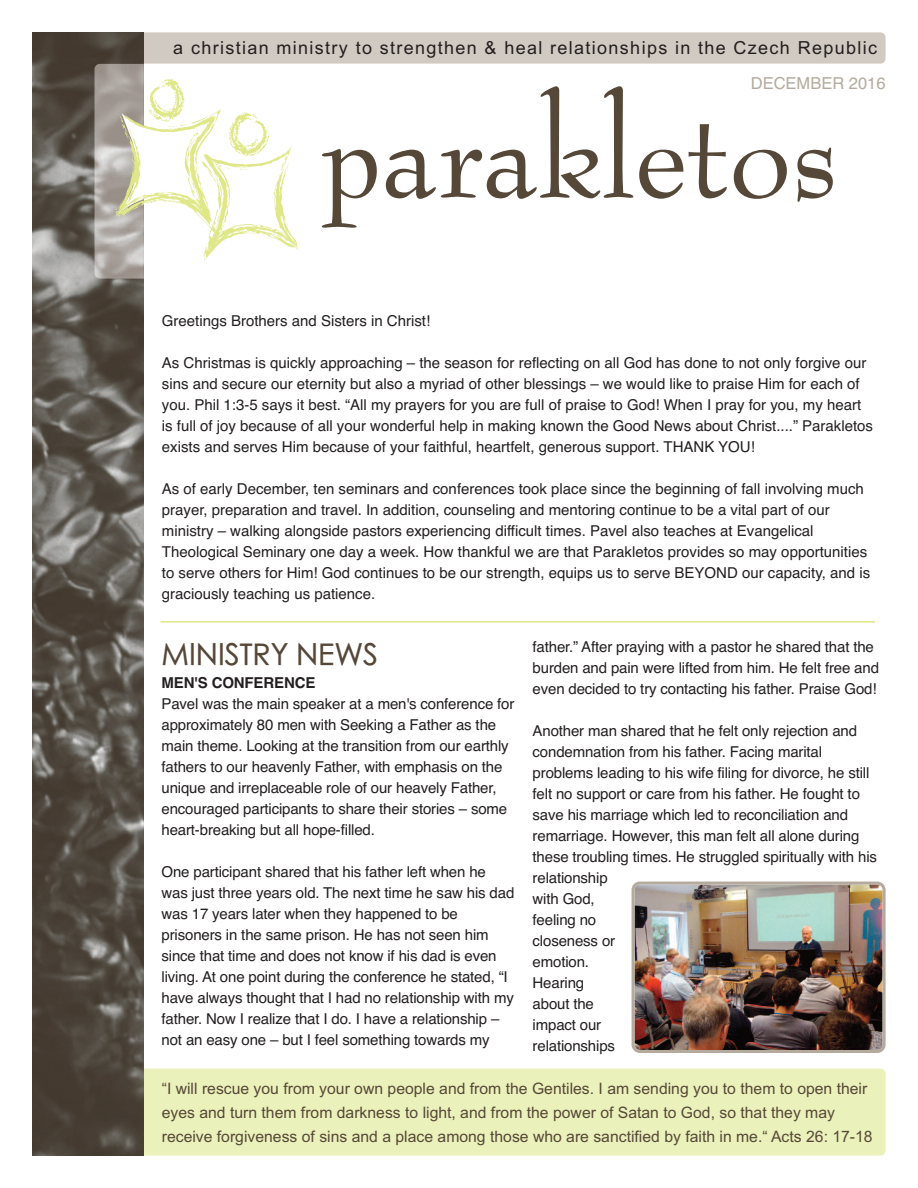
<style>
.page{position:relative;width:918px;height:1188px;background:#fff}
.page>*{position:absolute;margin:0;border:0;box-sizing:border-box;transform-origin:0 0}
.t1{font:500 30px "ST Heiti TC";color:#564838}
.t2{font:18px "Arial";letter-spacing:.075em;color:#231f20}
.t3{font:16.5px "Helvetica";color:#b4aa9e}
.t4{font:15.75px/24px "Arial";color:#564838}
.t5{font:15px/21px "Helvetica";letter-spacing:-.01em;color:#231f20}
.t6{font:700 15px "Helvetica";letter-spacing:-.01em;color:#231f20}
</style>
<div class="page">
<div style="left:144px;top:1069px;width:742px;height:87px;background:#ebf1ba"></div>
<div style="left:144px;top:32px;width:742px;height:32px;background:#d1cac2"></div>
<img style="left:32px;top:32px;width:112px;height:1124px">
<img style="left:94px;top:64px;width:6px;height:215px">
<svg style="left:115px;top:70px;width:184px;height:190px"></svg>
<svg style="left:321px;top:149px;width:56px;height:79px"></svg>
<svg style="left:386px;top:86px;width:247px;height:113px"></svg>
<svg style="left:639px;top:124px;width:88px;height:75px"></svg>
<svg style="left:734px;top:149px;width:53px;height:50px"></svg>
<svg style="left:797px;top:147px;width:36px;height:55px"></svg>
<hr style="left:161px;top:621px;width:714px;height:2px;background:#e0e789">
<img style="left:632px;top:882px;width:254px;height:171px">
<p class="t2" style="left:173px;top:37px;width:705px">a christian ministry to strengthen &amp; heal relationships in the Czech Republic</p>
<p class="t3" style="left:751px;top:73px;width:136px">DECEMBER 2016</p>
<p class="t5" style="left:162px;top:310px;width:270px">Greetings Brothers and Sisters in Christ!</p>
<p class="t5" style="left:162px;top:352px;width:713px">As Christmas is quickly approaching – the season for reflecting on all God has done to not only forgive our sins and secure our eternity but also a myriad of other blessings – we would like to praise Him for each of you. Phil 1:3-5 says it best. “All my prayers for you are full of praise to God! When I pray for you, my heart is full of joy because of all your wonderful help in making known the Good News about Christ....” Parakletos exists and serves Him because of your faithful, heartfelt, generous support. THANK YOU!</p>
<p class="t5" style="left:162px;top:478px;width:710px">As of early December, ten seminars and conferences took place since the beginning of fall involving much prayer, preparation and travel. In addition, counseling and mentoring continue to be a vital part of our ministry – walking alongside pastors experiencing difficult times. Pavel also teaches at Evangelical Theological Seminary one day a week. How thankful we are that Parakletos provides so may opportunities to serve others for Him! God continues to be our strength, equips us to serve BEYOND our capacity, and is graciously teaching us patience.</p>
<h1 class="t1" style="left:162px;top:641px;width:218px">MINISTRY NEWS</h1>
<p class="t6" style="left:162px;top:674px;width:155px">MEN'S CONFERENCE</p>
<p class="t5" style="left:162px;top:693px;width:354px">Pavel was the main speaker at a men's conference for approximately 80 men with Seeking a Father as the main theme. Looking at the transition from our earthly fathers to our heavenly Father, with emphasis on the unique and irreplaceable role of our heavely Father, encouraged participants to share their stories – some heart-breaking but all hope-filled.</p>
<p class="t5" style="left:162px;top:861px;width:354px">One participant shared that his father left when he was just three years old. The next time he saw his dad was 17 years later when they happened to be prisoners in the same prison. He has not seen him since that time and does not know if his dad is even living. At one point during the conference he stated, “I have always thought that I had no relationship with my father. Now I realize that I do. I have a relationship – not an easy one – but I feel something towards my</p>
<p class="t5" style="left:533px;top:636px;width:348px">father.” After praying with a pastor he shared that the burden and pain were lifted from him. He felt free and even decided to try contacting his father. Praise God!</p>
<p class="t5" style="left:533px;top:720px;width:346px">Another man shared that he felt only rejection and condemnation from his father. Facing marital problems leading to his wife filing for divorce, he still felt no support or care from his father. He fought to save his marriage which led to reconciliation and remarriage. However, this man felt all alone during these troubling times. He struggled spiritually with his relationship<br>with God,<br>feeling no<br>closeness or<br>emotion.<br>Hearing<br>about the<br>impact our<br>relationships</p>
<p class="t4" style="left:162px;top:1076px;width:712px">“I will rescue you from your own people and from the Gentiles. I am sending you to them to open their eyes and turn them from darkness to light, and from the power of Satan to God, so that they may receive forgiveness of sins and a place among those who are sanctified by faith in me.“ Acts 26: 17-18</p>
</div>
